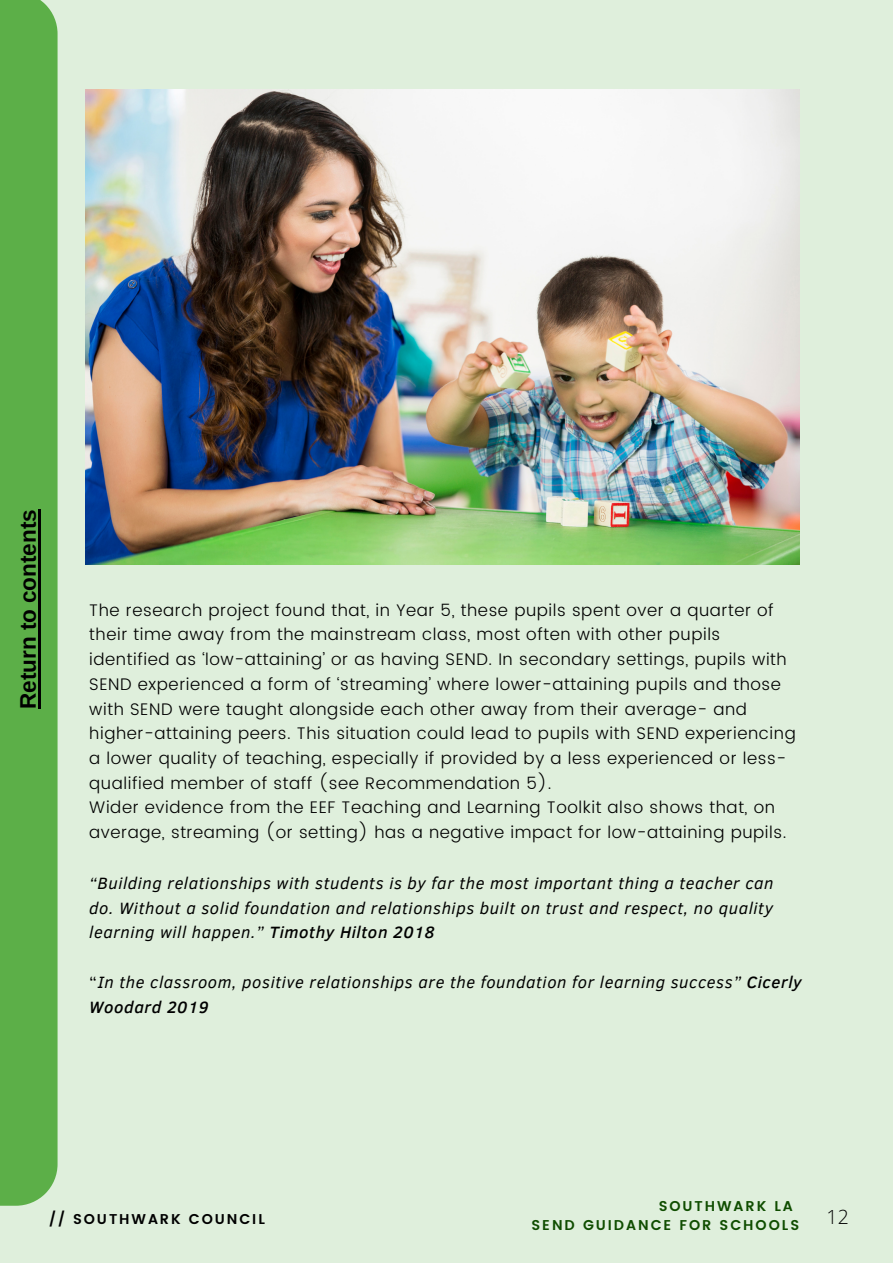
<style>
.page{position:relative;width:893px;height:1264px;background:#fff}
.page>*{position:absolute;margin:0;border:0;box-sizing:border-box;transform-origin:0 0}
.t1{font:700 22.5px "Arimo";color:#000}
.t2{font:300 19.5px "Open Sans";color:#000}
.t3{font:300 16.8px/24.8px "Poppins";letter-spacing:.035em;color:#000}
.t4{font:italic 16.8px/24.8px "Clear Sans";letter-spacing:.035em;color:#000;text-align:justify}
.t5{font:600 14.25px "Poppins";letter-spacing:.135em;color:#0f4d00}
.t6{font:600 14.25px "Poppins";letter-spacing:.135em;color:#000}
.s1{font-weight:500}
.s2{font-style:normal}
</style>
<div class="page">
<div style="left:0;top:0;width:892px;height:1262px;background:#dfefdc"></div>
<img style="left:85px;top:89px;width:714px;height:476px">
<div style="left:0;top:0;width:58px;height:1205px;background:#5caf48"></div>
<hr style="left:38px;top:630px;width:2px;height:79px;background:#000">
<hr style="left:38px;top:509px;width:2px;height:121px;background:#000">
<p class="t1" style="left:15px;top:709px;width:201px;rotate:-90deg">Return to contents</p>
<p class="t3" style="left:89px;top:597px;width:708px">The research project found that, in Year 5, these pupils spent over a quarter of their time away from the mainstream class, most often with other pupils identified as ‘low-attaining’ or as having SEND. In secondary settings, pupils with SEND experienced a form of ‘streaming’ where lower-attaining pupils and those with SEND were taught alongside each other away from their average- and higher-attaining peers. This situation could lead to pupils with SEND experiencing a lower quality of teaching, especially if provided by a less experienced or less&shy;qualified member of staff (see Recommendation 5).</p>
<p class="t3" style="left:89px;top:795px;width:698px">Wider evidence from the EEF Teaching and Learning Toolkit also shows that, on average, streaming (or setting) has a negative impact for low-attaining pupils.</p>
<p class="t4" style="left:89px;top:869px;width:685px">“Building relationships with students is by far the most important thing a teacher can do. Without a solid foundation and relationships built on trust and respect, no quality learning will happen.” <span class="s1">Timothy Hilton 2018</span></p>
<p class="t4" style="left:89px;top:968px;width:714px"><span class="s2">“</span>In the classroom, positive relationships are the foundation for learning success” <span class="s1">Cicerly<br>Woodard 2019</span></p>
<p class="t6" style="left:49px;top:1210px;width:217px">// SOUTHWARK COUNCIL</p>
<p class="t5" style="left:658px;top:1197px;width:136px">SOUTHWARK LA</p>
<p class="t5" style="left:531px;top:1216px;width:269px">SEND GUIDANCE FOR SCHOOLS</p>
<p class="t2" style="left:826px;top:1203px;width:24px">12</p>
</div>
